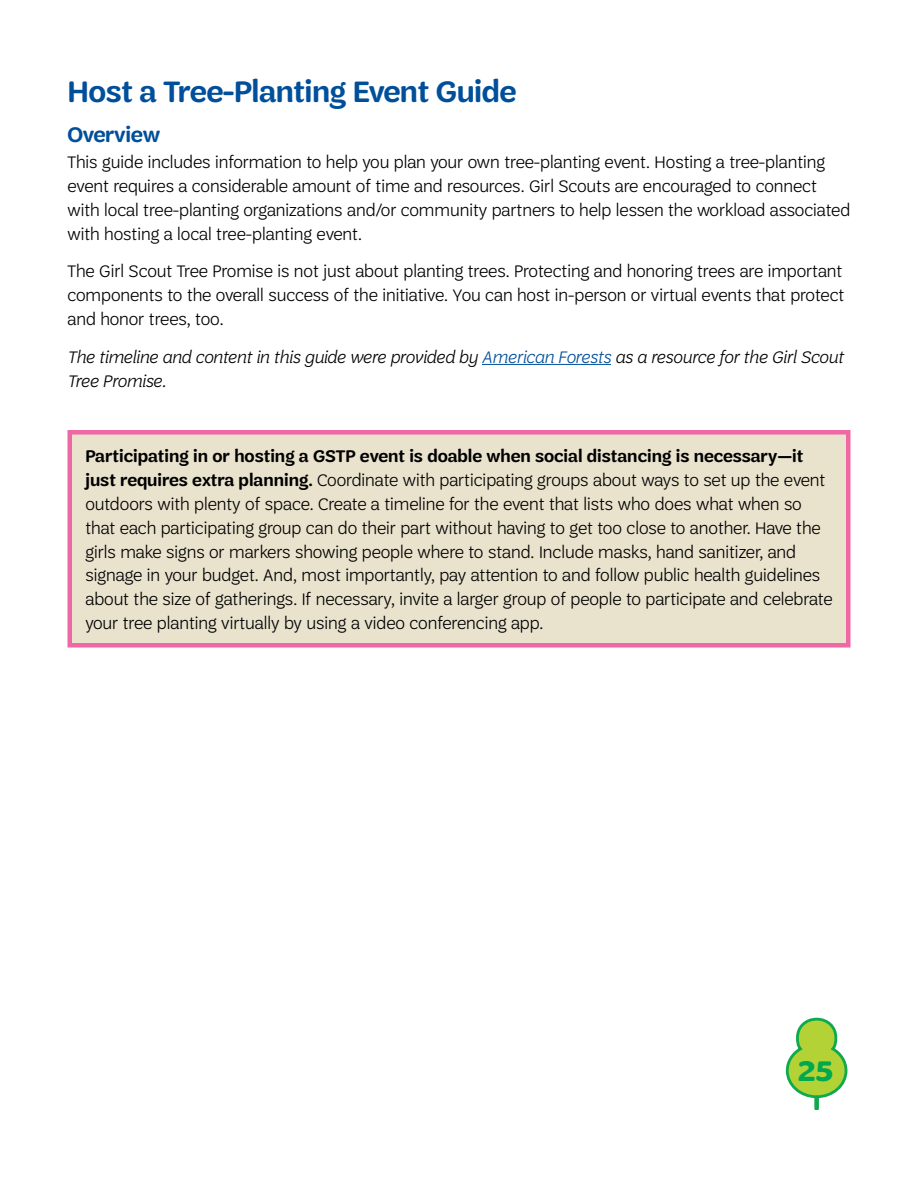
<style>
.page{position:relative;width:918px;height:1188px;background:#fff}
.page>*{position:absolute;margin:0;border:0;box-sizing:border-box;transform-origin:0 0}
.t1{font:600 31.5px "Trefoil Sans";letter-spacing:-.015em;color:#004f9a}
.t2{font:700 30px "Trefoil Sans";color:#00a94f}
.t3{font:600 22.5px "Trefoil Sans";letter-spacing:-.015em;color:#004f9a}
.t4{font:300 18px/24px "Trefoil Sans";color:#000}
.t5{font:italic 300 18px/24px "Trefoil Sans";letter-spacing:-.01em;color:#000}
.s1{color:#004f9a}
.s2{font-weight:600}
</style>
<div class="page">
<svg style="left:785px;top:1017px;width:63px;height:82px"></svg>
<div style="left:814px;top:1098px;width:5px;height:11px;background:#0fa94e"></div>
<hr style="left:482px;top:364px;width:129px;height:1px;background:#004f9a">
<div style="left:70px;top:432px;width:778px;height:213px;background:#e9e2cd"></div>
<div style="left:68px;top:430px;width:782px;height:218px;border:4px solid #f067a6"></div>
<h1 class="t1" style="left:68px;top:74px;width:450px">Host a Tree-Planting Event Guide</h1>
<p class="t3" style="left:68px;top:122px;width:94px">Overview</p>
<p class="t4" style="left:68px;top:150px;width:784px">This guide includes information to help you plan your own tree-planting event. Hosting a tree-planting event requires a considerable amount of time and resources. Girl Scouts are encouraged to connect with local tree-planting organizations and/or community partners to help lessen the workload associated with hosting a local tree-planting event.</p>
<p class="t4" style="left:68px;top:259px;width:778px;text-align:justify">The Girl Scout Tree Promise is not just about planting trees. Protecting and honoring trees are important components to the overall success of the initiative. You can host in-person or virtual events that protect and honor trees, too.</p>
<p class="t5" style="left:68px;top:345px;width:777px">The timeline and content in this guide were provided by <span class="s1">American Forests</span> as a resource for the Girl Scout<br>Tree Promise.</p>
<p class="t4" style="left:86px;top:444px;width:749px"><span class="s2">Participating in or hosting a GSTP event is doable when social distancing is necessary—it just requires extra planning.</span> Coordinate with participating groups about ways to set up the event outdoors with plenty of space. Create a timeline for the event that lists who does what when so that each participating group can do their part without having to get too close to another. Have the girls make signs or markers showing people where to stand. Include masks, hand sanitizer, and signage in your budget. And, most importantly, pay attention to and follow public health guidelines about the size of gatherings. If necessary, invite a larger group of people to participate and celebrate your tree planting virtually by using a video conferencing app.</p>
<h2 class="t2" style="left:798px;top:1055px;width:36px">25</h2>
</div>
